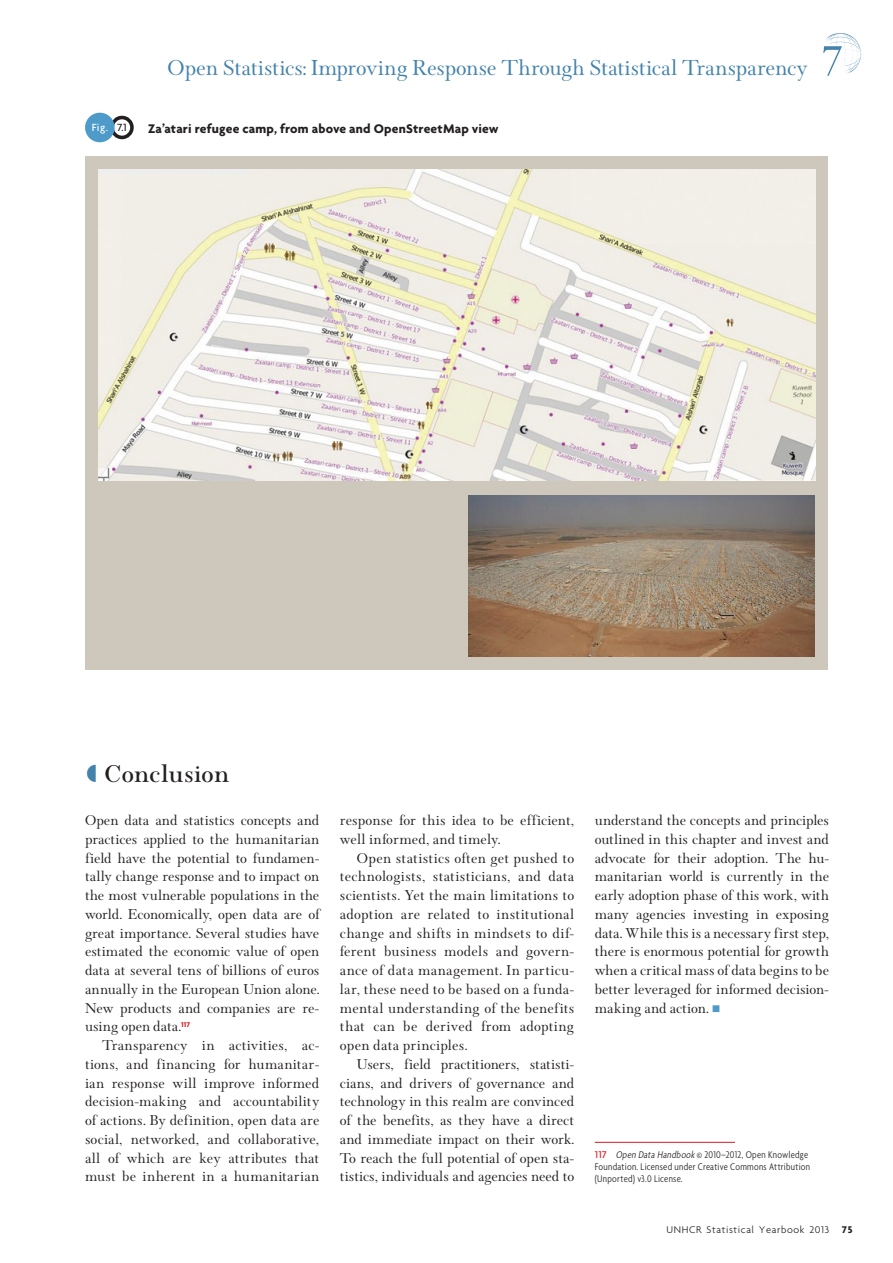
<style>
.page{position:relative;width:893px;height:1263px;background:#fff}
.page>*{position:absolute;margin:0;border:0;box-sizing:border-box;transform-origin:0 0}
.t1{font:600 27px "Wessex";letter-spacing:.01em;color:#231f20}
.t2{font:24px "Wessex";letter-spacing:-.01em;color:#4282ab}
.SYB___MAIN_TEXT___bo{font:15.75px/18.8px "Wessex";color:#231f20;text-align:justify}
.SYB___MAIN_TEXT___1s{font:15.75px/18.8px "Wessex";letter-spacing:-.01em;color:#231f20;text-align:justify}
.SYB___TABLE___title{font:700 13.5px "Agenda";letter-spacing:.01em;color:#231f20}
.SYB___GRAPHS___title{font:500 11.25px "Agenda";color:#fff}
.SYB___GRAPHS___title-2{font:500 11.25px "Agenda";color:#231f20}
.SYB___MAIN_TEXT___Fo{font:300 condensed 10.5px/12px "Agenda";letter-spacing:.025em;color:#231f20}
.t3{font:300 10.5px "Agenda";letter-spacing:.06em;color:#231f20}
.s1{color:#4e9bca}
.s2{font-weight:500;font-stretch:normal;color:#d7171f}
.s3{font-style:italic}
.s4{font-weight:700}
</style>
<div class="page">
<hr style="left:595px;top:1142px;width:140px;height:1px;background:#d7171f">
<div style="left:85px;top:157px;width:743px;height:513px;background:#cec8bc"></div>
<div style="left:110px;top:116px;width:24px;height:23px;border:4px solid #231f20;border-radius:50%"></div>
<div style="left:87px;top:115px;width:25px;height:25px;background:#4e9bca;border-radius:50%"></div>
<div style="left:85px;top:113px;width:30px;height:29px;border:4px solid #4e9bca;border-radius:50%"></div>
<img style="left:98px;top:169px;width:717px;height:311px">
<img style="left:469px;top:495px;width:345px;height:162px">
<svg style="left:823px;top:33px;width:39px;height:43px"></svg>
<h2 class="t2" style="left:168px;top:55px;width:642px">Open Statistics: Improving Response Through Statistical Transparency</h2>
<p class="SYB___GRAPHS___title" style="left:92px;top:121px;width:18px">Fig.</p>
<p class="SYB___GRAPHS___title-2" style="left:117px;top:121px;width:11px">7.1</p>
<p class="SYB___TABLE___title" style="left:148px;top:121px;width:352px">Za’atari refugee camp, from above and OpenStreetMap view</p>
<p class="t1" style="left:105px;top:759px;width:126px">Conclusion</p>
<p class="SYB___MAIN_TEXT___1s" style="left:85px;top:811px;width:236px">Open data and statistics concepts and practices applied to the humanitarian field have the potential to fundamen&shy;tally change response and to impact on the most vulnerable populations in the world. Economically, open data are of great importance. Several studies have estimated the economic value of open data at several tens of billions of euros annually in the European Union alone.<br>New products and companies are re&shy;using open data.<sup>117</sup></p>
<p class="SYB___MAIN_TEXT___bo" style="left:85px;top:1036px;width:236px;text-indent:17px">Transparency in activities, ac&shy;tions, and financing for humanitar&shy;ian response will improve informed decision-making and accountability of actions. By definition, open data are social, networked, and collaborative, all of which are key attributes that must be inherent in a humanitarian</p>
<p class="SYB___MAIN_TEXT___bo" style="left:340px;top:811px;width:236px">response for this idea to be efficient, well informed, and timely.</p>
<p class="SYB___MAIN_TEXT___bo" style="left:340px;top:849px;width:236px;text-indent:17px">Open statistics often get pushed to technologists, statisticians, and data scientists. Yet the main limitations to adoption are related to institutional change and shifts in mindsets to dif&shy;ferent business models and govern&shy;ance of data management. In particu&shy;lar, these need to be based on a funda&shy;mental understanding of the benefits that can be derived from adopting open data principles.</p>
<p class="SYB___MAIN_TEXT___bo" style="left:340px;top:1055px;width:236px;text-indent:17px">Users, field practitioners, statisti&shy;cians, and drivers of governance and technology in this realm are convinced of the benefits, as they have a direct and immediate impact on their work.<br>To reach the full potential of open sta&shy;tistics, individuals and agencies need to</p>
<p class="SYB___MAIN_TEXT___bo" style="left:595px;top:811px;width:236px">understand the concepts and principles outlined in this chapter and invest and advocate for their adoption. The hu&shy;manitarian world is currently in the early adoption phase of this work, with many agencies investing in exposing data. While this is a necessary first step, there is enormous potential for growth when a critical mass of data begins to be better leveraged for informed decision&shy;making and action. <span class="s1">■</span></p>
<p class="SYB___MAIN_TEXT___Fo" style="left:595px;top:1149px;width:217px"><span class="s2">117</span> <span class="s3">Open Data Handbook</span> © 2010–2012, Open Knowledge<br>Foundation. Licensed under Creative Commons Attribution (Unported) v3.0 License.</p>
<p class="t3" style="left:667px;top:1224px;width:187px">UNHCR Statistical Yearbook 2013 <span class="s4">75</span></p>
</div>
